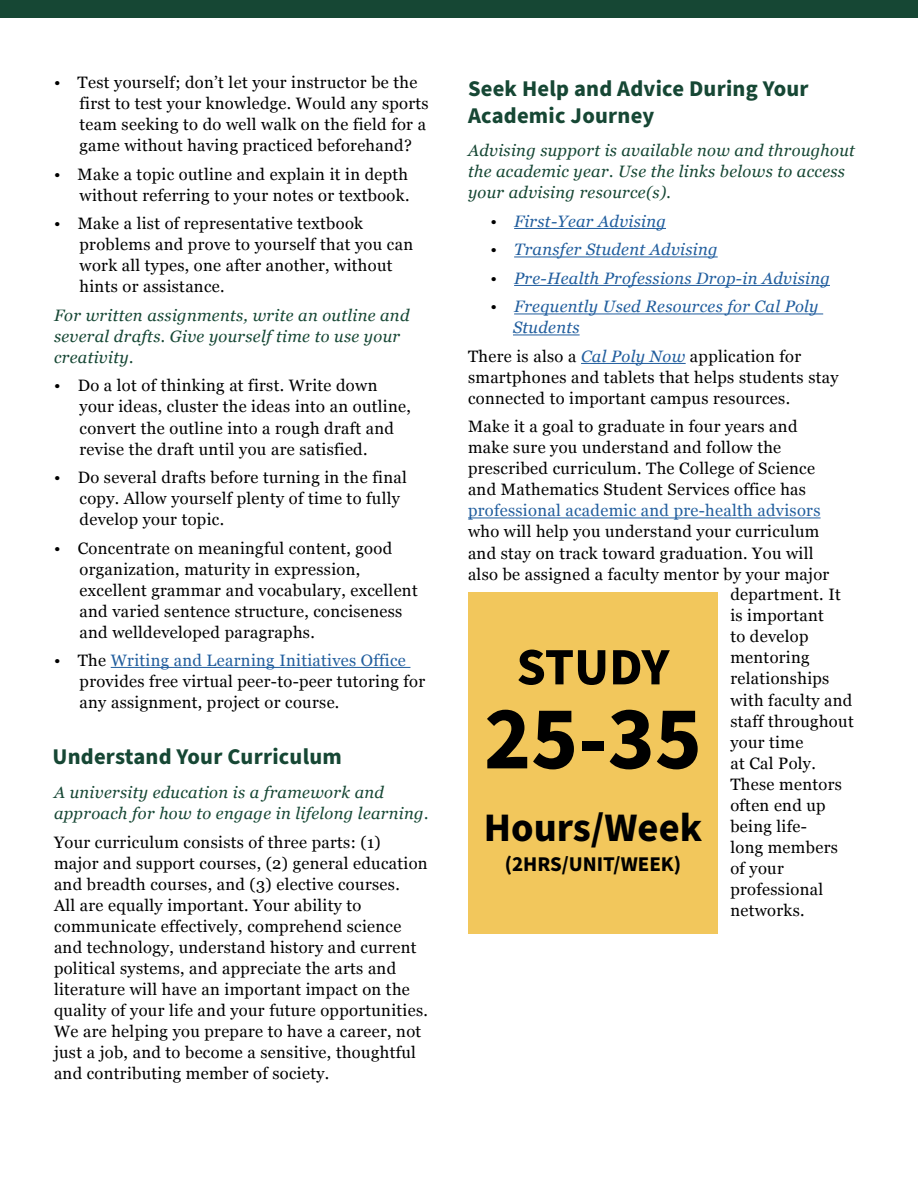
<style>
.page{position:relative;width:918px;height:1188px;background:#fff}
.page>*{position:absolute;margin:0;border:0;box-sizing:border-box;transform-origin:0 0}
.t1{font:700 88.5px "Source Sans Pro";color:#000}
.t2{font:700 52.5px "Source Sans Pro";letter-spacing:-.01em;color:#000}
.t3{font:700 40.5px "Source Sans Pro";color:#000}
.t4{font:700 22.5px/27px "Source Sans Pro";letter-spacing:.01em;color:#164734}
.t5{font:700 21px "Source Sans Pro";color:#000}
.t6{font:16.5px/21px "Georgia";letter-spacing:.02em;color:#000}
.t7{font:italic 16.5px/21px "Georgia";letter-spacing:.02em;color:#164734}
.t8{font:italic 16.5px/21px "Georgia";letter-spacing:.02em;color:#215e9e}
.t9{font:16.5px "Georgia";letter-spacing:.02em;color:#215e9e}
.s1{color:#215e9e}
.s2{color:#000}
.s3{font-style:italic;color:#215e9e}
</style>
<div class="page">
<hr style="left:111px;top:667px;width:299px;height:1px;background:#215e9e">
<hr style="left:514px;top:228px;width:152px;height:1px;background:#215e9e">
<hr style="left:514px;top:257px;width:204px;height:1px;background:#215e9e">
<hr style="left:514px;top:285px;width:316px;height:1px;background:#215e9e">
<hr style="left:514px;top:314px;width:309px;height:1px;background:#215e9e">
<hr style="left:513px;top:335px;width:67px;height:1px;background:#215e9e">
<hr style="left:581px;top:363px;width:105px;height:1px;background:#215e9e">
<hr style="left:468px;top:518px;width:353px;height:1px;background:#215e9e">
<div style="left:468px;top:592px;width:250px;height:342px;background:#f2c75c"></div>
<div style="left:0;top:0;width:918px;height:18px;background:#164734"></div>
<p class="t6" style="left:80px;top:72px;width:351px;text-indent:-26px">• Test yourself; don’t let your instructor be the first to test your knowledge. Would any sports team seeking to do well walk on the field for a game without having practiced beforehand?</p>
<p class="t6" style="left:54px;top:163px;width:357px;text-align:right">• Make a topic outline and explain it in depth without referring to your notes or textbook.</p>
<p class="t6" style="left:80px;top:213px;width:335px;text-indent:-26px">• Make a list of representative textbook problems and prove to yourself that you can work all types, one after another, without hints or assistance.</p>
<p class="t7" style="left:54px;top:304px;width:357px">For written assignments, write an outline and several drafts. Give yourself time to use your creativity.</p>
<p class="t6" style="left:80px;top:375px;width:333px;text-indent:-26px">• Do a lot of thinking at first. Write down your ideas, cluster the ideas into an outline, convert the outline into a rough draft and revise the draft until you are satisfied.</p>
<p class="t6" style="left:80px;top:466px;width:329px;text-indent:-26px">• Do several drafts before turning in the final copy. Allow yourself plenty of time to fully develop your topic.</p>
<p class="t6" style="left:80px;top:537px;width:340px;text-indent:-26px">• Concentrate on meaningful content, good organization, maturity in expression, excellent grammar and vocabulary, excellent and varied sentence structure, conciseness and welldeveloped paragraphs.</p>
<p class="t6" style="left:80px;top:649px;width:347px;text-indent:-25px">• The <span class="s1">Writing and Learning Initiatives Office </span>provides free virtual peer-to-peer tutoring for any assignment, project or course.</p>
<h3 class="t4" style="left:52px;top:743px;width:291px">Understand Your Curriculum</h3>
<p class="t7" style="left:54px;top:782px;width:376px">A university education is a framework and approach for how to engage in lifelong learning.</p>
<p class="t6" style="left:54px;top:831px;width:375px">Your curriculum consists of three parts: (1) major and support courses, (2) general education and breadth courses, and (3) elective courses.<br>All are equally important. Your ability to communicate effectively, comprehend science and technology, understand history and current political systems, and appreciate the arts and literature will have an important impact on the quality of your life and your future opportunities.<br>We are helping you prepare to have a career, not just a job, and to become a sensitive, thoughtful and contributing member of society.</p>
<h3 class="t4" style="left:468px;top:76px;width:342px">Seek Help and Advice During Your<br>Academic Journey</h3>
<p class="t7" style="left:468px;top:140px;width:388px">Advising support is available now and throughout the academic year. Use the links belows to access your advising resource(s).</p>
<p class="t8" style="left:491px;top:210px;width:177px"><span class="s2">•</span> First-Year Advising</p>
<p class="t8" style="left:491px;top:239px;width:229px"><span class="s2">•</span> Transfer Student Advising</p>
<p class="t8" style="left:491px;top:267px;width:341px"><span class="s2">•</span> Pre-Health Professions Drop-in Advising</p>
<p class="t8" style="left:513px;top:296px;width:307px;text-indent:-23px"><span class="s2">•</span> Frequently Used Resources for Cal Poly<br>Students</p>
<p class="t6" style="left:468px;top:345px;width:372px">There is also a <span class="s3">Cal Poly Now</span> application for smartphones and tablets that helps students stay connected to important campus resources.</p>
<p class="t6" style="left:468px;top:416px;width:349px">Make it a goal to graduate in four years and make sure you understand and follow the prescribed curriculum. The College of Science and Mathematics Student Services office has</p>
<p class="t9" style="left:468px;top:499px;width:354px">professional academic and pre-health advisors</p>
<p class="t6" style="left:468px;top:521px;width:363px">who will help you understand your curriculum and stay on track toward graduation. You will also be assigned a faculty mentor by your major</p>
<h2 class="t2" style="left:517px;top:631px;width:154px">STUDY</h2>
<h1 class="t1" style="left:484px;top:679px;width:219px">25-35</h1>
<h3 class="t3" style="left:484px;top:800px;width:220px">Hours/Week</h3>
<p class="t5" style="left:505px;top:849px;width:178px">(2HRS/UNIT/WEEK)</p>
<p class="t6" style="left:730px;top:584px;width:125px">department. It is important<br>to develop mentoring relationships with faculty and staff throughout your time<br>at Cal Poly.<br>These mentors often end up being life-<br>long members of your professional networks.</p>
</div>
